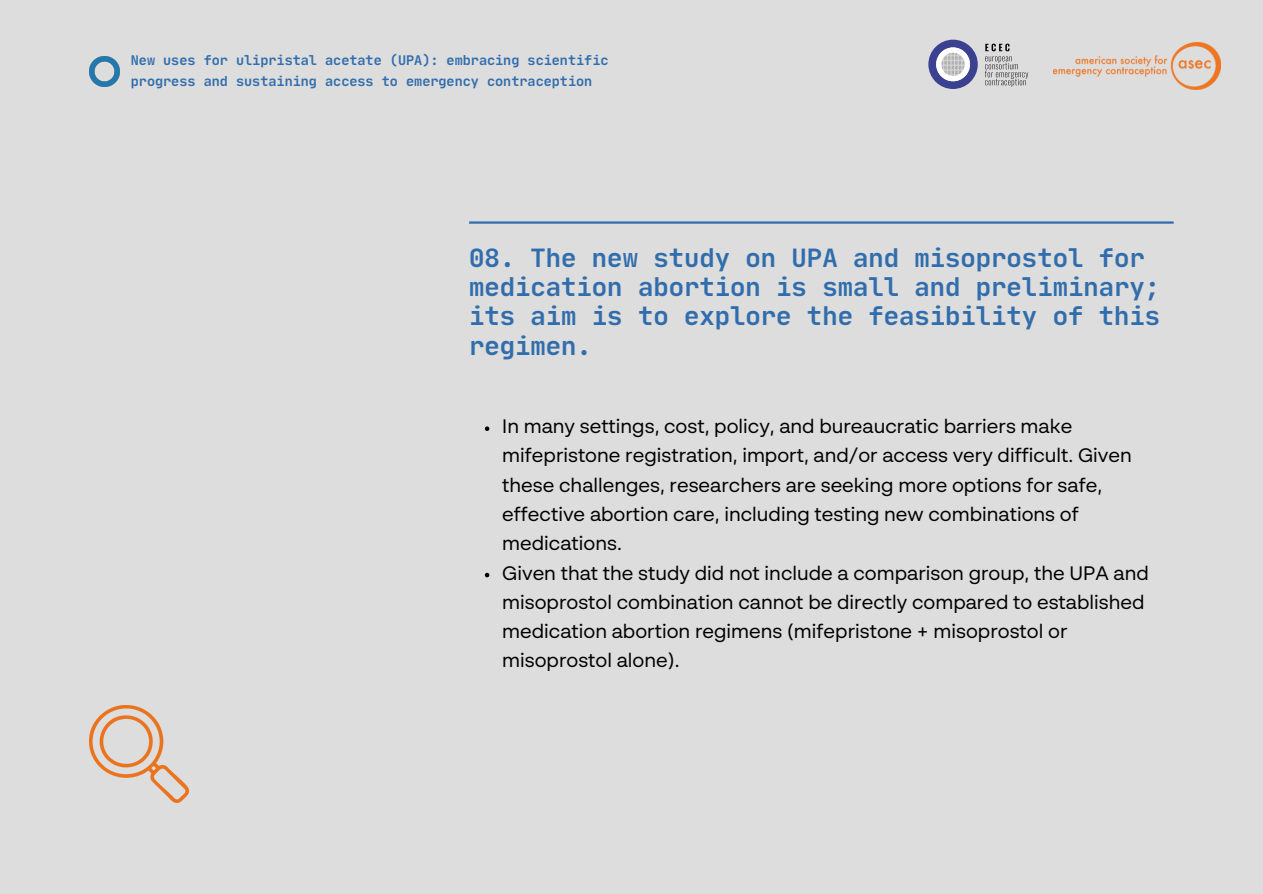
<style>
.page{position:relative;width:1263px;height:894px;background:#fff}
.page>*{position:absolute;margin:0;border:0;box-sizing:border-box;transform-origin:0 0}
.t1{font:700 25.65px/29.2px "Jet Brains Mono";color:#316dac}
.t2{font:19.5px/29.2px "BR Sonoma";color:#000}
.t3{font:700 13.5px/20.2px "Jet Brains Mono";color:#316dac}
</style>
<div class="page">
<div style="left:0;top:0;width:1263px;height:893px;background:#ddd"></div>
<img style="left:1054px;top:43px;width:166px;height:47px">
<svg style="left:985px;top:44px;width:43px;height:43px"></svg>
<svg style="left:928px;top:40px;width:50px;height:49px"></svg>
<hr style="left:469px;top:221px;width:705px;height:3px;background:#316dac">
<img style="left:89px;top:705px;width:99px;height:97px">
<svg style="left:485px;top:426px;width:4px;height:5px"></svg>
<svg style="left:485px;top:572px;width:4px;height:5px"></svg>
<img style="left:89px;top:56px;width:31px;height:31px">
<p class="t3" style="left:131px;top:50px;width:479px">New uses for ulipristal acetate (UPA): embracing scientific progress and sustaining access to emergency contraception</p>
<p class="t1" style="left:469px;top:242px;width:693px">08. The new study on UPA and misoprostol for medication abortion is small and preliminary; its aim is to explore the feasibility of this regimen.</p>
<p class="t2" style="left:502px;top:413px;width:631px">In many settings, cost, policy, and bureaucratic barriers make mifepristone registration, import, and/or access very difficult. Given these challenges, researchers are seeking more options for safe, effective abortion care, including testing new combinations of medications.</p>
<p class="t2" style="left:502px;top:559px;width:648px">Given that the study did not include a comparison group, the UPA and misoprostol combination cannot be directly compared to established medication abortion regimens (mifepristone + misoprostol or misoprostol alone).</p>
</div>
